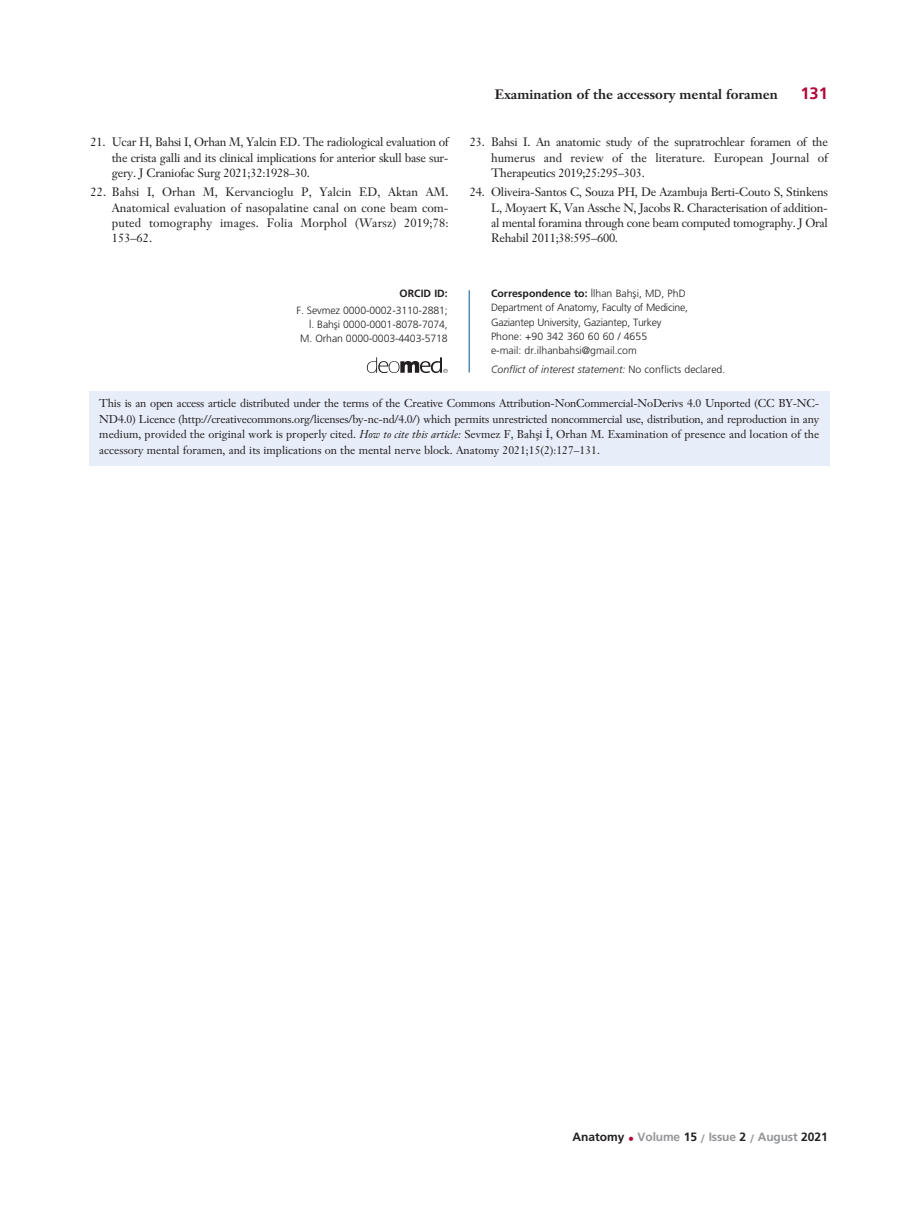
<style>
.page{position:relative;width:919px;height:1217px;background:#fff}
.page>*{position:absolute;margin:0;border:0;box-sizing:border-box;transform-origin:0 0}
.t1{font:700 16.5px "Frutiger";color:#b30738}
.t2{font:700 13.5px "Janson Text";color:#231f20}
.t3{font:12px/15.3px "Janson Text";letter-spacing:-.02em;color:#231f20;text-align:justify}
.t4{font:700 12px "Frutiger";letter-spacing:-.01em;color:#939598}
.t5{font:11.25px/15.6px "Janson Text";color:#231f20;text-align:justify}
.t6{font:300 10.5px/14.2px "Frutiger";letter-spacing:-.01em;color:#231f20}
.t7{font:italic 300 10.5px "Frutiger";color:#231f20}
.t8{font:700 10.5px "Frutiger";color:#231f20}
.s1{font-weight:700}
.s2{font-style:normal}
.s3{font-style:italic}
.s4{color:#231f20}
.s5{color:#b30738}
</style>
<div class="page">
<hr style="left:469px;top:290px;width:1px;height:82px;background:#005295">
<div style="left:89px;top:390px;width:740px;height:75px;background:#e7eef9"></div>
<svg style="left:367px;top:357px;width:80px;height:16px"></svg>
<p class="t3" style="left:112px;top:136px;width:338px;text-indent:-21px">21. Ucar H, Bahsi I, Orhan M, Yalcin ED. The radiological evaluation of the crista galli and its clinical implications for anterior skull base sur&shy;gery. J Craniofac Surg 2021;32:1928–30.</p>
<p class="t3" style="left:112px;top:186px;width:338px;text-indent:-21px">22. Bahsi I, Orhan M, Kervancioglu P, Yalcin ED, Aktan AM.<br>Anatomical evaluation of nasopalatine canal on cone beam com&shy;puted tomography images. Folia Morphol (Warsz) 2019;78:<br>153–62.</p>
<p class="t2" style="left:495px;top:89px;width:284px">Examination of the accessory mental foramen</p>
<h1 class="t1" style="left:800px;top:87px;width:29px">131</h1>
<p class="t3" style="left:491px;top:136px;width:338px;text-indent:-21px">23. Bahsi I. An anatomic study of the supratrochlear foramen of the humerus and review of the literature. European Journal of Therapeutics 2019;25:295–303.</p>
<p class="t3" style="left:491px;top:186px;width:338px;text-indent:-21px">24. Oliveira-Santos C, Souza PH, De Azambuja Berti-Couto S, Stinkens L, Moyaert K, Van Assche N, Jacobs R. Characterisation of addition&shy;al mental foramina through cone beam computed tomography. J Oral Rehabil 2011;38:595–600.</p>
<p class="t6" style="left:491px;top:287px;width:198px"><span class="s1">Correspondence to:</span> ‹lhan Bahfli, MD, PhD Department of Anatomy, Faculty of Medicine, Gaziantep University, Gaziantep, Turkey Phone: +90 342 360 60 60 / 4655<br>e-mail: dr.ilhanbahsi@gmail.com</p>
<p class="t7" style="left:491px;top:365px;width:236px">Conflict of interest statement: <span class="s2">No conflicts declared.</span></p>
<p class="t5" style="left:99px;top:396px;width:721px">This is an open access article distributed under the terms of the Creative Commons Attribution-NonCommercial-NoDerivs 4.0 Unported (CC BY-NC-ND4.0) Licence (http://creativecommons.org/licenses/by-nc-nd/4.0/) which permits unrestricted noncommercial use, distribution, and reproduction in any medium, provided the original work is properly cited. <span class="s3">How to cite this article:</span> Sevmez F, Bahfli ‹, Orhan M. Examination of presence and location of the accessory mental foramen, and its implications on the mental nerve block. Anatomy 2021;15(2):127–131.</p>
<p class="t8" style="left:399px;top:289px;width:50px">ORCID ID:</p>
<p class="t6" style="left:296px;top:304px;width:153px;text-align:right">F. Sevmez 0000-0002-3110-2881; ‹. Bahfli 0000-0001-8078-7074,<br>M. Orhan 0000-0003-4403-5718</p>
<p class="t4" style="left:572px;top:1132px;width:257px"><span class="s4">Anatomy</span> <span class="s5">•</span> Volume <span class="s4">15</span> / Issue <span class="s4">2</span> / August <span class="s4">2021</span></p>
</div>
